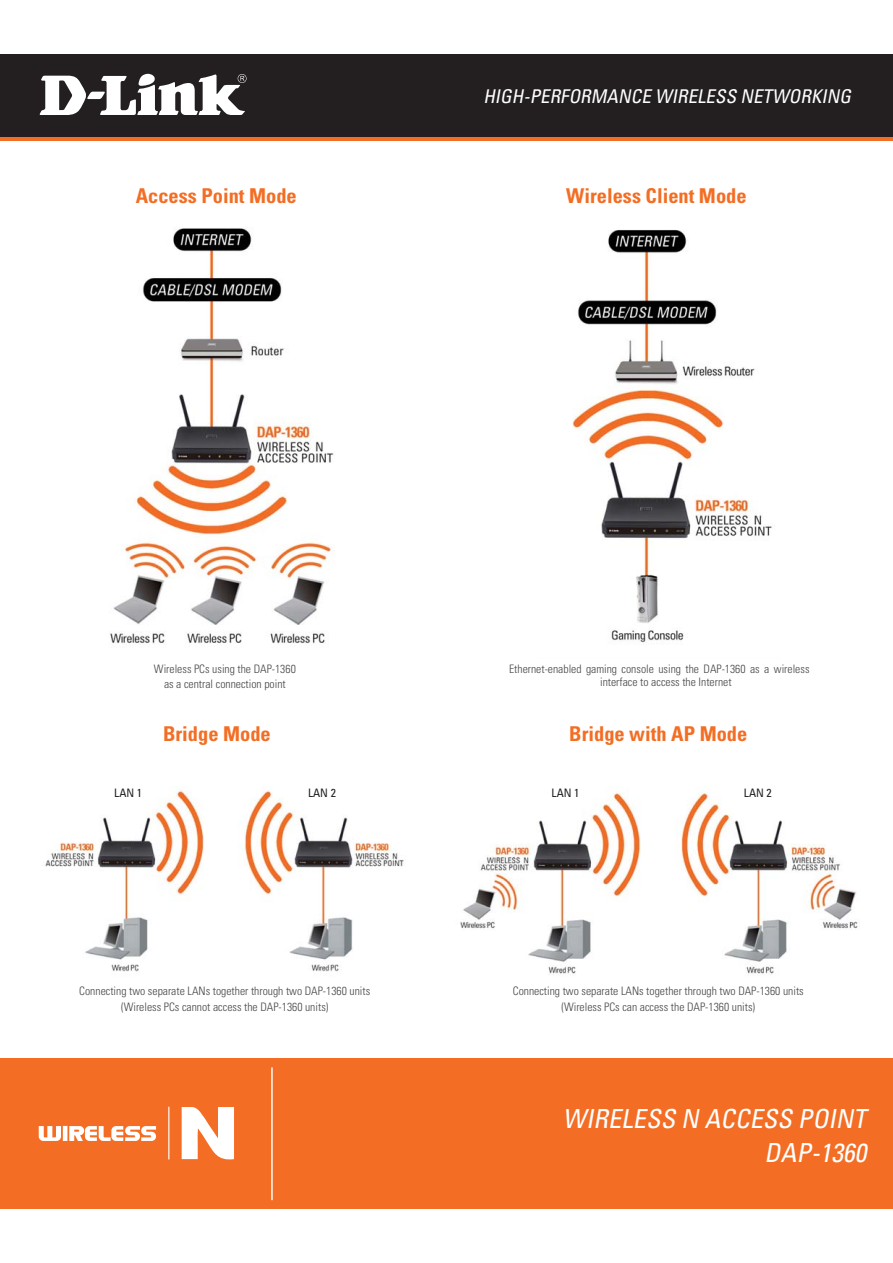
<style>
.page{position:relative;width:893px;height:1263px;background:#fff}
.page>*{position:absolute;margin:0;border:0;box-sizing:border-box;transform-origin:0 0}
.t1{font:italic condensed 26.25px/33.9px "Univers";color:#fff;text-align:right}
.t2{font:700 condensed 20.4px "Univers";color:#f36e24}
.t3{font:italic condensed 18.9px "Univers";color:#fff}
.t4{font:300 condensed 11.7px/15.5px "Univers";color:#464647;text-align:center}
.t5{font:condensed 11.7px "Univers";color:#231f20}
</style>
<div class="page">
<div style="left:0;top:1059px;width:893px;height:150px;background:#f36e24"></div>
<div style="left:0;top:54px;width:893px;height:87px;background:#f36e24"></div>
<div style="left:0;top:54px;width:893px;height:83px;background:#231f20"></div>
<svg style="left:40px;top:73px;width:207px;height:42px"></svg>
<hr style="left:271px;top:1067px;width:2px;height:133px;background:#fff">
<svg style="left:39px;top:1107px;width:195px;height:53px"></svg>
<hr style="left:168px;top:1107px;width:1px;height:52px;background:#fff">
<img style="left:110px;top:228px;width:224px;height:416px">
<img style="left:572px;top:230px;width:200px;height:413px">
<img style="left:45px;top:790px;width:359px;height:182px">
<img style="left:460px;top:792px;width:398px;height:182px">
<h3 class="t3" style="left:483px;top:89px;width:372px">HIGH-PERFORMANCE WIRELESS NETWORKING</h3>
<h2 class="t2" style="left:136px;top:188px;width:163px">Access Point Mode</h2>
<h2 class="t2" style="left:566px;top:188px;width:182px">Wireless Client Mode</h2>
<p class="t4" style="left:154px;top:662px;width:143px">Wireless PCs using the DAP-1360 as a central connection point</p>
<p class="t4" style="left:600px;top:663px;width:211px;line-height:13.2px;text-align:left;text-indent:-91px">Ethernet-enabled gaming console using the DAP-1360 as a wireless interface to access the Internet</p>
<h2 class="t2" style="left:163px;top:726px;width:109px">Bridge Mode</h2>
<h2 class="t2" style="left:569px;top:726px;width:180px">Bridge with AP Mode</h2>
<p class="t5" style="left:114px;top:788px;width:29px">LAN 1</p>
<p class="t5" style="left:308px;top:788px;width:29px">LAN 2</p>
<p class="t5" style="left:552px;top:788px;width:29px">LAN 1</p>
<p class="t5" style="left:744px;top:788px;width:29px">LAN 2</p>
<p class="t4" style="left:79px;top:984px;width:292px">Connecting two separate LANs together through two DAP-1360 units (Wireless PCs cannot access the DAP-1360 units)</p>
<p class="t4" style="left:513px;top:984px;width:292px">Connecting two separate LANs together through two DAP-1360 units (Wireless PCs can access the DAP-1360 units)</p>
<h1 class="t1" style="left:563px;top:1104px;width:309px">WIRELESS N ACCESS POINT<br>DAP-1360</h1>
</div>
